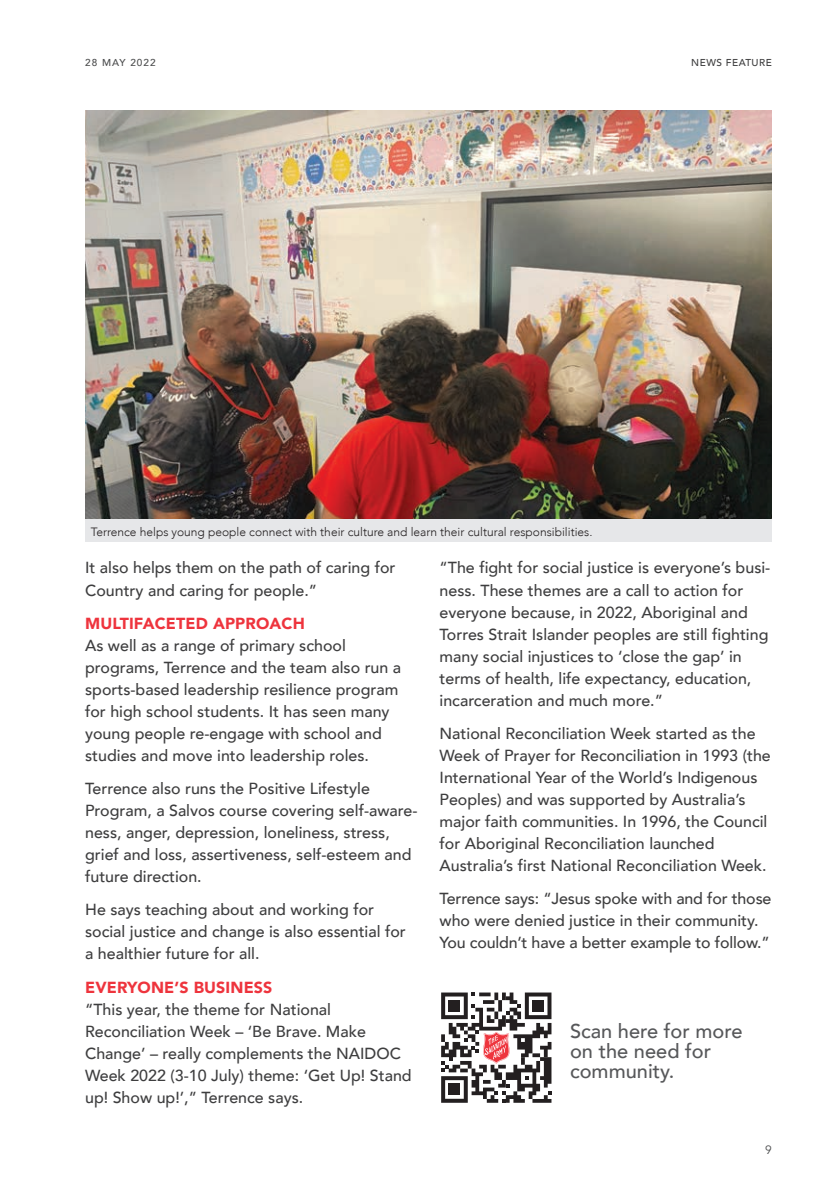
<style>
.page{position:relative;width:840px;height:1191px;background:#fff}
.page>*{position:absolute;margin:0;border:0;box-sizing:border-box;transform-origin:0 0}
.Salvos_Subhead_no_ba{font:500 20px/20px "Avenir";color:#57585a}
.Salvos_Body{font:500 16px/22px "Avenir";color:#3e3e3f}
.Intext_Subhead{font:900 16px "Avenir";letter-spacing:.01em;color:#ee343d}
.Image_Caption{font:300 12px "Avenir";color:#231f20}
.t1{font:12px "Avenir";color:#4b4c4d}
.Page_name_-_Right{font:500 10px "Avenir";letter-spacing:.05em;color:#3e3e3f}
.t2{font:500 10px "Avenir";letter-spacing:.1em;color:#4b4c4d}
</style>
<div class="page">
<div style="left:85px;top:518px;width:686px;height:23px;background:#e6e7e9"></div>
<svg style="left:441px;top:992px;width:110px;height:110px"></svg>
<div style="left:448px;top:1000px;width:12px;height:11px;background:#231f20"></div>
<div style="left:532px;top:1000px;width:11px;height:11px;background:#231f20"></div>
<div style="left:448px;top:1083px;width:12px;height:12px;background:#231f20"></div>
<img style="left:85px;top:110px;width:686px;height:408px">
<p class="t2" style="left:85px;top:54px;width:72px">28 May 2022</p>
<p class="Page_name_-_Right" style="left:691px;top:54px;width:82px">NEWS FEATURE</p>
<p class="Image_Caption" style="left:91px;top:525px;width:503px">Terrence helps young people connect with their culture and learn their cultural responsibilities.</p>
<p class="Salvos_Body" style="left:85px;top:556px;width:312px">It also helps them on the path of caring for<br>Country and caring for people.”</p>
<p class="Intext_Subhead" style="left:85px;top:609px;width:221px">MULTIFACETED APPROACH</p>
<p class="Salvos_Body" style="left:85px;top:633px;width:317px">As well as a range of primary school programs, Terrence and the team also run a sports-based leadership resilience program for high school students. It has seen many young people re-engage with school and studies and move into leadership roles.</p>
<p class="Salvos_Body" style="left:85px;top:776px;width:333px">Terrence also runs the Positive Lifestyle Program, a Salvos course covering self-aware&shy;ness, anger, depression, loneliness, stress, grief and loss, assertiveness, self-esteem and future direction.</p>
<p class="Salvos_Body" style="left:85px;top:898px;width:322px">He says teaching about and working for social justice and change is also essential for a healthier future for all.</p>
<p class="Intext_Subhead" style="left:85px;top:973px;width:189px">EVERYONE’S BUSINESS</p>
<p class="Salvos_Body" style="left:85px;top:997px;width:328px">“This year, the theme for National Reconciliation Week – ‘Be Brave. Make Change’ – really complements the NAIDOC Week 2022 (3-10 July) theme: ‘Get Up! Stand up! Show up!’,” Terrence says.</p>
<p class="Salvos_Body" style="left:439px;top:556px;width:332px">“The fight for social justice is everyone’s busi&shy;ness. These themes are a call to action for everyone because, in 2022, Aboriginal and Torres Strait Islander peoples are still fighting many social injustices to ‘close the gap’ in terms of health, life expectancy, education, incarceration and much more.”</p>
<p class="Salvos_Body" style="left:439px;top:721px;width:332px">National Reconciliation Week started as the Week of Prayer for Reconciliation in 1993 (the International Year of the World’s Indigenous Peoples) and was supported by Australia’s major faith communities. In 1996, the Council for Aboriginal Reconciliation launched Australia’s first National Reconciliation Week.</p>
<p class="Salvos_Body" style="left:439px;top:887px;width:333px">Terrence says: “Jesus spoke with and for those who were denied justice in their community.<br>You couldn’t have a better example to follow.”</p>
<p class="Salvos_Subhead_no_ba" style="left:569px;top:1019px;width:174px">Scan here for more on the need for community.</p>
<p class="t1" style="left:764px;top:1142px;width:8px">9</p>
</div>
